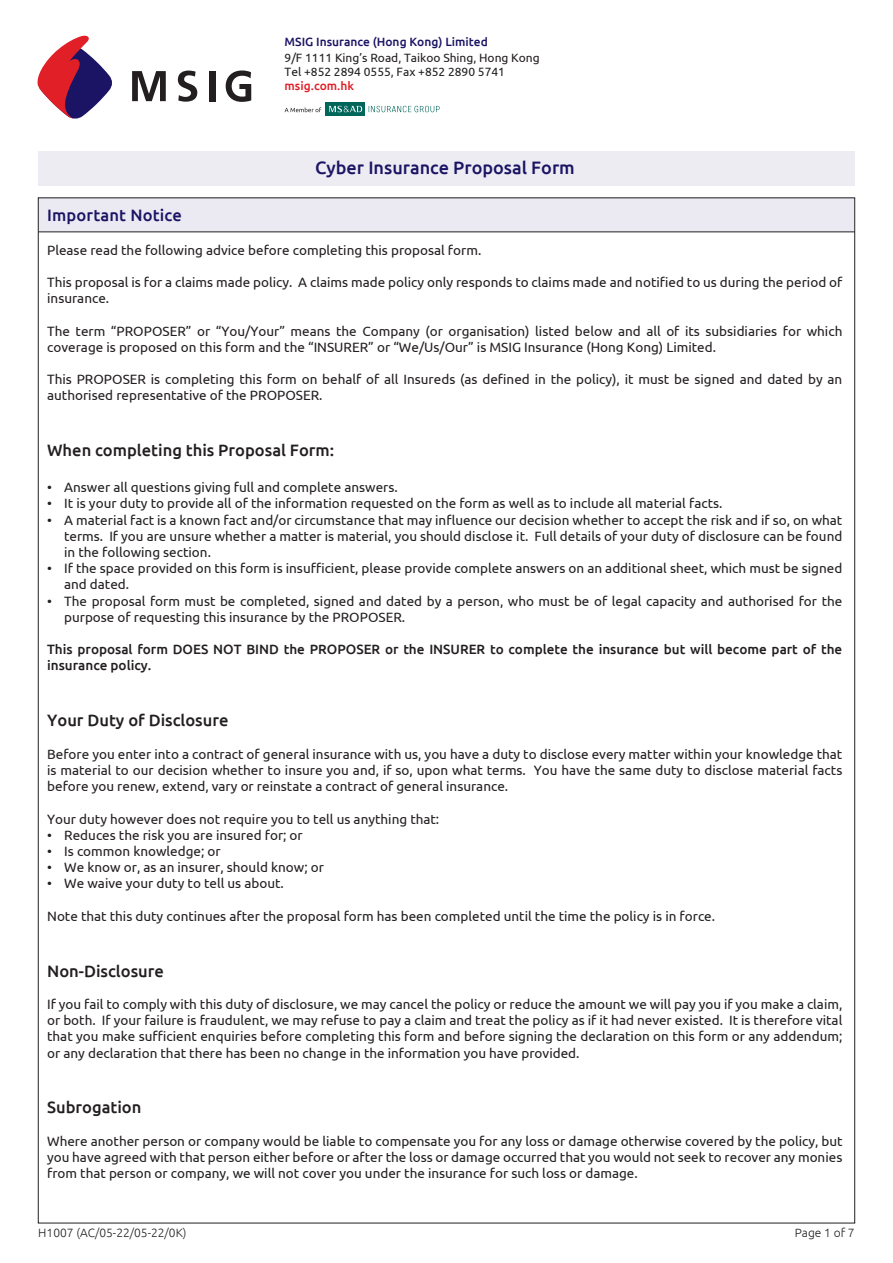
<style>
.page{position:relative;width:893px;height:1263px;background:#fff}
.page>*{position:absolute;margin:0;border:0;box-sizing:border-box;transform-origin:0 0}
.t1{font:500 18px "Ubuntu";color:#1b1464}
.t2{font:500 16.5px "Ubuntu";color:#231f20}
.t3{font:500 16.5px "Ubuntu";letter-spacing:.01em;color:#1b1464}
.t4{font:13.5px/16.2px "Ubuntu";color:#231f20}
.t5{font:500 13.5px/16.2px "Ubuntu";color:#231f20}
.t6{font:12px/14px "Ubuntu";color:#231f20}
.t7{font:300 12px "Ubuntu";color:#231f20}
.t8{font:500 12px "Ubuntu";color:#1b1464}
.t9{font:500 12px "Ubuntu";color:#e11f27}
.s1{font-style:inherit}
</style>
<div class="page">
<div style="left:38px;top:151px;width:817px;height:34px;background:#edecf3"></div>
<div style="left:39px;top:198px;width:815px;height:34px;background:#ebeaf3"></div>
<hr style="left:38px;top:232px;width:817px;height:1px;background:#231f20">
<svg style="left:369px;top:106px;width:71px;height:6px"></svg>
<svg style="left:285px;top:107px;width:36px;height:5px"></svg>
<div style="left:325px;top:102px;width:40px;height:14px;background:#006659"></div>
<svg style="left:329px;top:106px;width:33px;height:6px"></svg>
<svg style="left:37px;top:35px;width:75px;height:84px"></svg>
<svg style="left:132px;top:71px;width:34px;height:30px"></svg>
<svg style="left:178px;top:71px;width:19px;height:31px"></svg>
<div style="left:209px;top:71px;width:6px;height:30px;background:#231f20"></div>
<svg style="left:226px;top:70px;width:25px;height:32px"></svg>
<p class="t8" style="left:285px;top:35px;width:205px">MSIG Insurance (Hong Kong) Limited</p>
<p class="t6" style="left:285px;top:50px;width:257px">9/F 1111 King’s Road, Taikoo Shing, Hong Kong<br>Tel +852 2894 0555, Fax +852 2890 5741</p>
<p class="t9" style="left:285px;top:79px;width:71px">msig.com.hk</p>
<p class="t3" style="left:47px;top:205px;width:136px">Important Notice</p>
<h1 class="t1" style="left:315px;top:156px;width:261px">Cyber Insurance <span class="s1">Proposal Form</span></h1>
<p class="t4" style="left:47px;top:241px;width:436px">Please read the following advice before completing this proposal form.</p>
<p class="t4" style="left:47px;top:274px;width:797px">This proposal is for a claims made policy. A claims made policy only responds to claims made and notified to us during the period of insurance.</p>
<p class="t4" style="left:47px;top:322px;width:797px">The term “PROPOSER” or “You/Your” means the Company (or organisation) listed below and all of its subsidiaries for which coverage is proposed on this form and the “INSURER” or “We/Us/Our” is MSIG Insurance (Hong Kong) Limited.</p>
<p class="t4" style="left:47px;top:371px;width:797px">This PROPOSER is completing this form on behalf of all Insureds (as defined in the policy), it must be signed and dated by an authorised representative of the PROPOSER.</p>
<p class="t2" style="left:47px;top:440px;width:289px">When completing this Proposal Form:</p>
<p class="t4" style="left:47px;top:479px;width:352px">• Answer all questions giving full and complete answers.</p>
<p class="t4" style="left:47px;top:495px;width:677px">• It is your duty to provide all of the information requested on the form as well as to include all material facts.</p>
<p class="t4" style="left:64px;top:511px;width:780px;text-align:justify;text-indent:-17px">• A material fact is a known fact and/or circumstance that may influence our decision whether to accept the risk and if so, on what terms. If you are unsure whether a matter is material, you should disclose it. Full details of your duty of disclosure can be found in the following section.</p>
<p class="t4" style="left:64px;top:560px;width:780px;text-indent:-17px">• If the space provided on this form is insufficient, please provide complete answers on an additional sheet, which must be signed and dated.</p>
<p class="t4" style="left:64px;top:592px;width:780px;text-indent:-17px">• The proposal form must be completed, signed and dated by a person, who must be of legal capacity and authorised for the purpose of requesting this insurance by the PROPOSER.</p>
<p class="t5" style="left:47px;top:641px;width:797px">This proposal form DOES NOT BIND the PROPOSER or the INSURER to complete the insurance but will become part of the insurance policy.</p>
<p class="t2" style="left:47px;top:710px;width:183px">Your Duty of Disclosure</p>
<p class="t4" style="left:47px;top:745px;width:797px;text-align:justify">Before you enter into a contract of general insurance with us, you have a duty to disclose every matter within your knowledge that is material to our decision whether to insure you and, if so, upon what terms. You have the same duty to disclose material facts before you renew, extend, vary or reinstate a contract of general insurance.</p>
<p class="t4" style="left:47px;top:810px;width:394px">Your duty however does not require you to tell us anything that:</p>
<p class="t4" style="left:47px;top:826px;width:257px">• Reduces the risk you are insured for; or</p>
<p class="t4" style="left:47px;top:842px;width:175px">• Is common knowledge; or</p>
<p class="t4" style="left:47px;top:859px;width:278px">• We know or, as an insurer, should know; or</p>
<p class="t4" style="left:47px;top:875px;width:238px">• We waive your duty to tell us about.</p>
<p class="t4" style="left:47px;top:907px;width:669px">Note that this duty continues after the proposal form has been completed until the time the policy is in force.</p>
<p class="t2" style="left:47px;top:960px;width:118px">Non-Disclosure</p>
<p class="t4" style="left:47px;top:995px;width:797px;text-align:justify">If you fail to comply with this duty of disclosure, we may cancel the policy or reduce the amount we will pay you if you make a claim, or both. If your failure is fraudulent, we may refuse to pay a claim and treat the policy as if it had never existed. It is therefore vital that you make sufficient enquiries before completing this form and before signing the declaration on this form or any addendum; or any declaration that there has been no change in the information you have provided.</p>
<p class="t2" style="left:47px;top:1097px;width:96px">Subrogation</p>
<p class="t4" style="left:47px;top:1132px;width:797px;text-align:justify">Where another person or company would be liable to compensate you for any loss or damage otherwise covered by the policy, but you have agreed with that person either before or after the loss or damage occurred that you would not seek to recover any monies from that person or company, we will not cover you under the insurance for such loss or damage.</p>
<p class="t7" style="left:38px;top:1226px;width:150px">H1007 (AC/05-22/05-22/0K)</p>
<p class="t7" style="left:795px;top:1226px;width:61px">Page 1 of 7</p>
</div>
